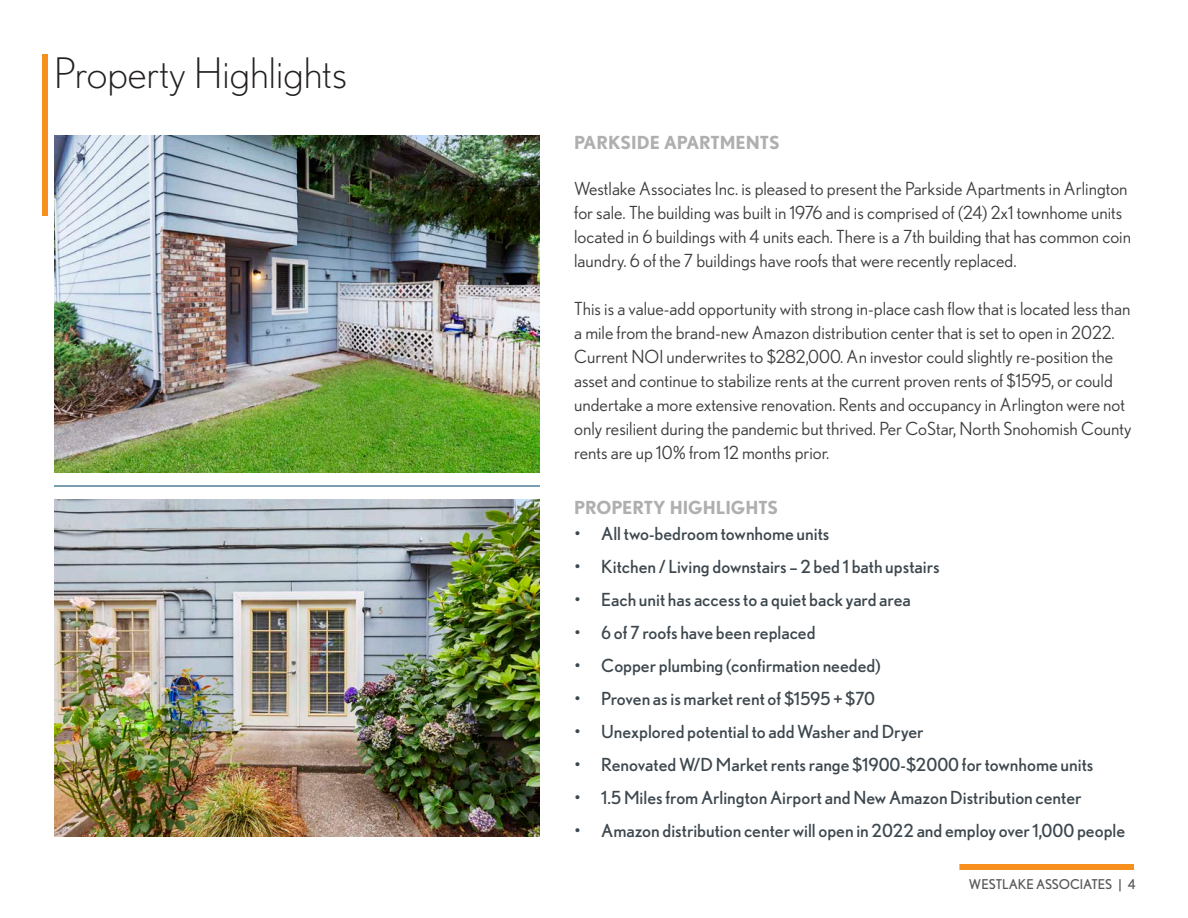
<style>
.page{position:relative;width:1188px;height:918px;background:#fff}
.page>*{position:absolute;margin:0;border:0;box-sizing:border-box;transform-origin:0 0}
.t1{font:300 42px "Nobel";color:#231f20}
.t2{font:18px/24px "Nobel";color:#3d3d3d}
.t3{font:18px "Nobel";color:#3d474e}
.t4{font:700 18px "Nobel";color:#aeafae}
.t5{font:13.5px "Nobel";color:#57585a}
</style>
<div class="page">
<div style="left:42px;top:54px;width:6px;height:162px;background:#f68f1e"></div>
<div style="left:959px;top:864px;width:175px;height:6px;background:#f68f1e"></div>
<img style="left:54px;top:135px;width:486px;height:337px">
<img style="left:54px;top:500px;width:486px;height:337px">
<hr style="left:54px;top:485px;width:486px;height:2px;background:#517d98">
<p class="t1" style="left:54px;top:49px;width:295px">Property Highlights</p>
<p class="t4" style="left:574px;top:132px;width:207px">PARKSIDE APARTMENTS</p>
<p class="t2" style="left:574px;top:176px;width:558px">Westlake Associates Inc. is pleased to present the Parkside Apartments in Arlington for sale. The building was built in 1976 and is comprised of (24) 2x1 townhome units located in 6 buildings with 4 units each. There is a 7th building that has common coin laundry. 6 of the 7 buildings have roofs that were recently replaced.</p>
<p class="t2" style="left:574px;top:296px;width:559px">This is a value-add opportunity with strong in-place cash flow that is located less than a mile from the brand-new Amazon distribution center that is set to open in 2022.<br>Current NOI underwrites to $282,000. An investor could slightly re-position the asset and continue to stabilize rents at the current proven rents of $1595, or could undertake a more extensive renovation. Rents and occupancy in Arlington were not only resilient during the pandemic but thrived. Per CoStar, North Snohomish County rents are up 10% from 12 months prior.</p>
<p class="t4" style="left:574px;top:497px;width:205px">PROPERTY HIGHLIGHTS</p>
<p class="t3" style="left:574px;top:523px;width:257px">• All two-bedroom townhome units</p>
<p class="t3" style="left:574px;top:556px;width:367px">• Kitchen / Living downstairs – 2 bed 1 bath upstairs</p>
<p class="t3" style="left:574px;top:589px;width:338px">• Each unit has access to a quiet back yard area</p>
<p class="t3" style="left:574px;top:622px;width:243px">• 6 of 7 roofs have been replaced</p>
<p class="t3" style="left:574px;top:655px;width:308px">• Copper plumbing (confirmation needed)</p>
<p class="t3" style="left:574px;top:688px;width:302px">• Proven as is market rent of $1595 + $70</p>
<p class="t3" style="left:574px;top:721px;width:351px">• Unexplored potential to add Washer and Dryer</p>
<p class="t3" style="left:574px;top:754px;width:521px">• Renovated W/D Market rents range $1900-$2000 for townhome units</p>
<p class="t3" style="left:574px;top:787px;width:509px">• 1.5 Miles from Arlington Airport and New Amazon Distribution center</p>
<p class="t3" style="left:574px;top:820px;width:553px">• Amazon distribution center will open in 2022 and employ over 1,000 people</p>
<p class="t5" style="left:969px;top:877px;width:168px">WESTLAKE ASSOCIATES | 4</p>
</div>
